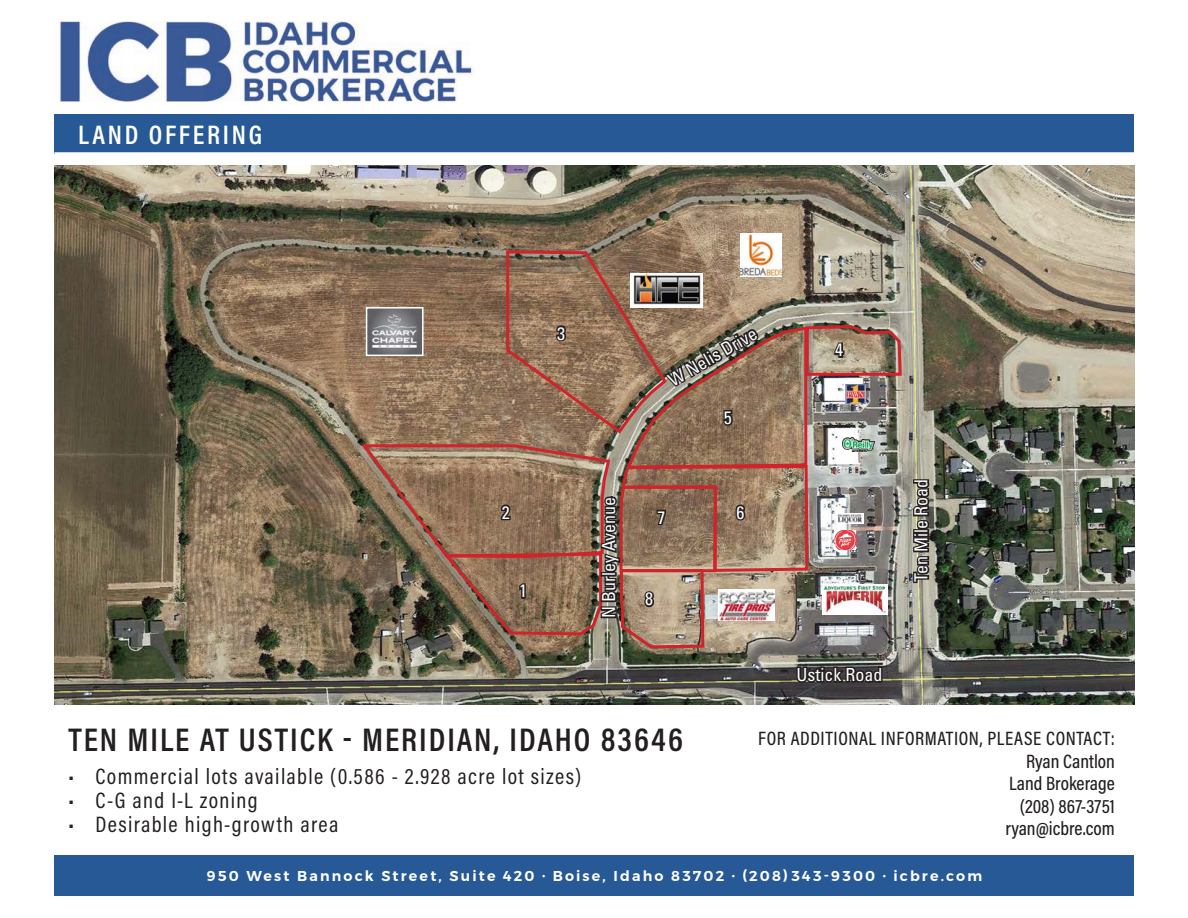
<style>
.page{position:relative;width:1188px;height:918px;background:#fff}
.page>*{position:absolute;margin:0;border:0;box-sizing:border-box;transform-origin:0 0}
.t1{font:600 33px "Acumin Pro Cond";letter-spacing:.06em;color:#231f20}
.t2{font:600 27px "Acumin Pro Cond";letter-spacing:.1em;color:#fff}
.t3{font:22.5px "Acumin Pro Cond";letter-spacing:.06em;color:#231f20}
.t4{font:500 19.5px/22.5px "Acumin Pro Cond";letter-spacing:.015em;color:#231f20;text-align:right}
.t5{font:condensed 18px "Univers LT Std";color:#fff}
.t6{font:600 14.25px "Montserrat";letter-spacing:.15em;color:#fff}
</style>
<div class="page">
<img style="left:59px;top:21px;width:414px;height:81px">
<div style="left:54px;top:856px;width:1080px;height:40px;background:#265996"></div>
<div style="left:54px;top:115px;width:1080px;height:39px;background:#265996"></div>
<hr style="left:54px;top:152px;width:1080px;height:3px;background:#fff">
<img style="left:54px;top:166px;width:1080px;height:539px">
<svg style="left:795px;top:665px;width:89px;height:20px;background:#333030"></svg>
<svg style="left:912px;top:478px;width:19px;height:107px;background:#59564f"></svg>
<img style="left:358px;top:249px;width:545px;height:401px">
<img style="left:740px;top:233px;width:42px;height:43px">
<img style="left:718px;top:590px;width:56px;height:31px">
<img style="left:823px;top:585px;width:65px;height:30px">
<img style="left:835px;top:530px;width:21px;height:20px">
<img style="left:843px;top:437px;width:32px;height:15px">
<img style="left:846px;top:384px;width:20px;height:20px">
<img style="left:836px;top:514px;width:27px;height:9px">
<img style="left:369px;top:310px;width:52px;height:43px">
<div style="left:366px;top:307px;width:58px;height:49px;border:2px solid #fff"></div>
<img style="left:631px;top:273px;width:72px;height:34px">
<p class="t2" style="left:78px;top:117px;width:186px">LAND OFFERING</p>
<p class="t5" style="left:557px;top:322px;width:9px">3</p>
<p class="t5" style="left:502px;top:501px;width:9px">2</p>
<p class="t5" style="left:519px;top:580px;width:9px">1</p>
<p class="t5" style="left:664px;top:371px;width:100px;rotate:-30deg">W Nelis Drive</p>
<p class="t5" style="left:724px;top:406px;width:9px">5</p>
<p class="t5" style="left:597px;top:618px;width:123px;rotate:-90deg">N Burley Avenue</p>
<p class="t5" style="left:658px;top:506px;width:9px">7</p>
<p class="t5" style="left:645px;top:588px;width:9px">8</p>
<p class="t5" style="left:736px;top:501px;width:9px">6</p>
<p class="t5" style="left:835px;top:339px;width:9px">4</p>
<p class="t5" style="left:910px;top:582px;width:104px;rotate:-90deg">Ten Mile Road</p>
<p class="t5" style="left:796px;top:663px;width:87px">Ustick Road</p>
<p class="t1" style="left:68px;top:718px;width:616px">TEN MILE AT USTICK - MERIDIAN, IDAHO 83646</p>
<p class="t4" style="left:758px;top:727px;width:358px">FOR ADDITIONAL INFORMATION, PLEASE CONTACT:</p>
<p class="t4" style="left:1009px;top:749px;width:107px">Ryan Cantlon<br>Land Brokerage</p>
<p class="t4" style="left:1020px;top:794px;width:97px">(208) 867-3751</p>
<p class="t4" style="left:1005px;top:817px;width:111px">ryan@icbre.com</p>
<p class="t3" style="left:68px;top:762px;width:515px">• Commercial lots available (0.586 - 2.928 acre lot sizes)</p>
<p class="t3" style="left:68px;top:786px;width:191px">• C-G and I-L zoning</p>
<p class="t3" style="left:68px;top:810px;width:272px">• Desirable high-growth area</p>
<p class="t6" style="left:207px;top:865px;width:777px">950 West Bannock Street, Suite 420 <sup>•</sup> Boise, Idaho 83702 <sup>•</sup> (208)343-9300 <sup>•</sup> icbre.com</p>
</div>
